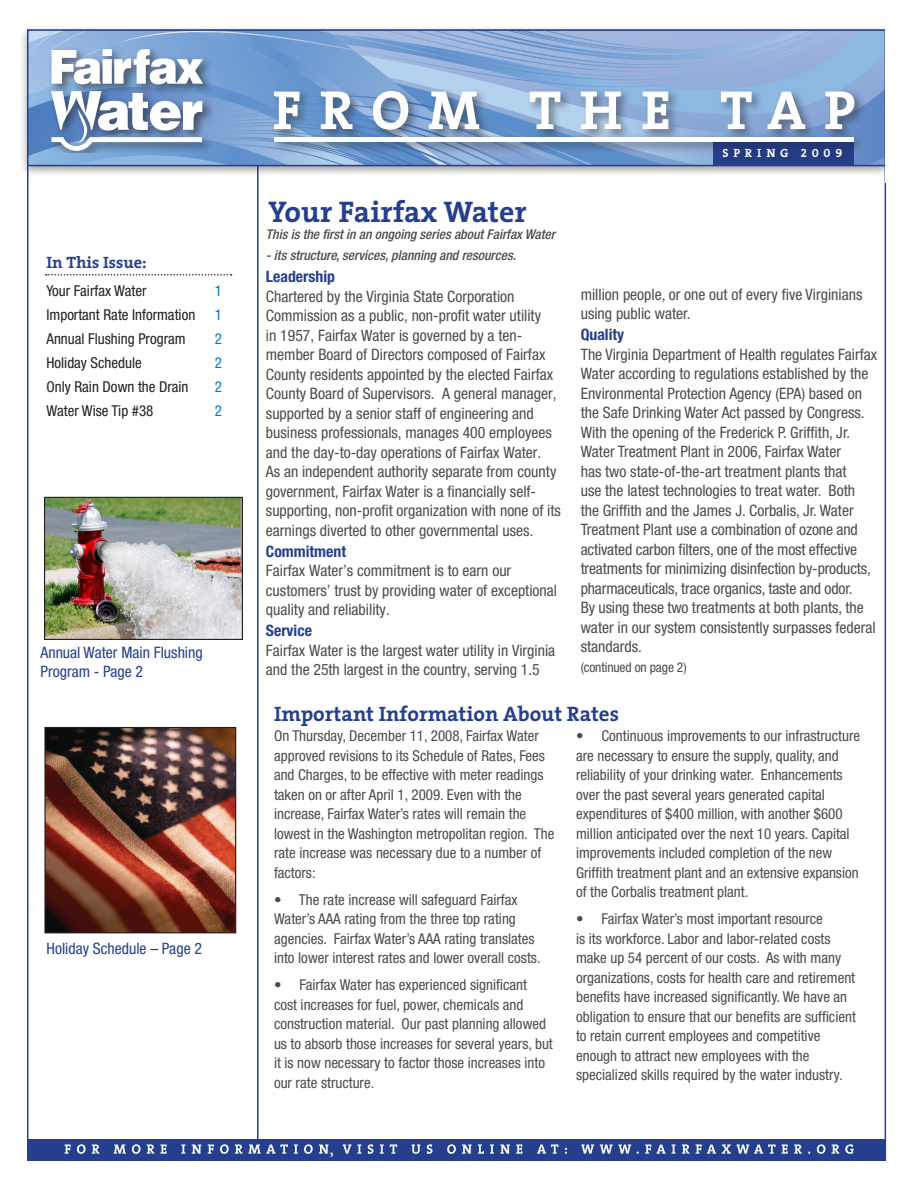
<style>
.page{position:relative;width:918px;height:1188px;background:#fff}
.page>*{position:absolute;margin:0;border:0;box-sizing:border-box;transform-origin:0 0}
.main_headline{font:700 30px "The Serif";color:#253f8e}
.secondary_headline{font:700 21px "The Serif";color:#253f8e}
.t1{font:700 16.5px "The Serif";color:#253f8e}
.t2{font:condensed 15.75px/19.5px "Helvetica Neue";color:#4d4b4d}
.t3{font:condensed 15.75px/18.9px "Helvetica Neue";color:#253f8e}
.t4{font:700 condensed 15.75px "Helvetica Neue";color:#253f8e}
.t5{font:condensed 15px/19.5px "Helvetica Neue";color:#4d4b4d}
.t6{font:condensed 15px "Helvetica Neue";color:#231f20}
.t7{font:condensed 15px "Helvetica Neue";color:#0079c2}
.t8{font:700 15px "Adobe Garamond Pro";color:#fff}
.t9{font:italic 500 condensed 13.5px "Helvetica Neue LT";color:#4d4b4d}
.t10{font:condensed 13.5px "Helvetica Neue";letter-spacing:-.01em;color:#4d4b4d}
.t11{font:12px "The Serif Bold Caps";letter-spacing:.4em;color:#fff}
</style>
<div class="page">
<hr style="left:257px;top:50px;width:2px;height:1092px;background:#253f8e">
<div style="left:19px;top:25px;width:874px;height:153px;background:#231f20;opacity:.45"></div>
<svg style="left:27px;top:25px;width:858px;height:113px"></svg>
<svg style="left:110px;top:27px;width:727px;height:2px"></svg>
<div style="left:886px;top:28px;width:30px;height:155px;background:#fff"></div>
<svg style="left:27px;top:29px;width:827px;height:136px;background:#90aed5"></svg>
<div style="left:719px;top:144px;width:134px;height:24px;background:#231f20;opacity:.5"></div>
<div style="left:28px;top:1139px;width:857px;height:21px;background:#253f8e"></div>
<svg style="left:65px;top:1144px;width:789px;height:10px"></svg>
<svg style="left:46px;top:274px;width:186px;height:2px"></svg>
<hr style="left:28px;top:165px;width:857px;height:1px;background:#253f8e">
<div style="left:270px;top:133px;width:595px;height:22px;background:#231f20;opacity:.5"></div>
<div style="left:274px;top:137px;width:579px;height:5px;background:#fff"></div>
<img style="left:46px;top:499px;width:195px;height:139px">
<div style="left:44px;top:497px;width:199px;height:143px;border:1px solid #231f20"></div>
<img style="left:46px;top:729px;width:188px;height:202px">
<div style="left:44px;top:727px;width:192px;height:206px;border:1px solid #231f20"></div>
<p class="t1" style="left:46px;top:251px;width:102px">In This Issue:</p>
<p class="t6" style="left:46px;top:282px;width:102px">Your Fairfax Water</p>
<p class="t7" style="left:215px;top:282px;width:9px">1</p>
<p class="t6" style="left:46px;top:306px;width:150px">Important Rate Information</p>
<p class="t7" style="left:215px;top:306px;width:9px">1</p>
<p class="t6" style="left:46px;top:330px;width:141px">Annual Flushing Program</p>
<p class="t7" style="left:215px;top:330px;width:9px">2</p>
<p class="t6" style="left:46px;top:354px;width:97px">Holiday Schedule</p>
<p class="t7" style="left:215px;top:354px;width:9px">2</p>
<p class="t6" style="left:46px;top:378px;width:144px">Only Rain Down the Drain</p>
<p class="t7" style="left:215px;top:378px;width:9px">2</p>
<p class="t6" style="left:46px;top:402px;width:108px">Water Wise Tip #38</p>
<p class="t7" style="left:215px;top:402px;width:9px">2</p>
<p class="t3" style="left:40px;top:643px;width:164px">Annual Water Main Flushing<br>Program - Page 2</p>
<p class="t3" style="left:47px;top:939px;width:157px">Holiday Schedule – Page 2</p>
<p class="main_headline" style="left:269px;top:193px;width:260px">Your Fairfax Water</p>
<p class="t9" style="left:266px;top:226px;width:291px">This is the first in an ongoing series about Fairfax Water</p>
<p class="t9" style="left:266px;top:247px;width:252px">- its structure, services, planning and resources.</p>
<p class="t4" style="left:266px;top:267px;width:71px">Leadership</p>
<p class="t2" style="left:266px;top:286px;width:296px">Chartered by the Virginia State Corporation Commission as a public, non-profit water utility<br>in 1957, Fairfax Water is governed by a ten&shy;member Board of Directors composed of Fairfax County residents appointed by the elected Fairfax County Board of Supervisors. A general manager, supported by a senior staff of engineering and business professionals, manages 400 employees and the day-to-day operations of Fairfax Water.<br>As an independent authority separate from county government, Fairfax Water is a financially self&shy;supporting, non-profit organization with none of its earnings diverted to other governmental uses.</p>
<p class="t4" style="left:266px;top:542px;width:82px">Commitment</p>
<p class="t2" style="left:266px;top:561px;width:293px">Fairfax Water’s commitment is to earn our customers’ trust by providing water of exceptional quality and reliability.</p>
<p class="t4" style="left:266px;top:621px;width:48px">Service</p>
<p class="t2" style="left:266px;top:640px;width:291px">Fairfax Water is the largest water utility in Virginia and the 25th largest in the country, serving 1.5</p>
<p class="t11" style="left:723px;top:143px;width:121px">Spring 2009</p>
<p class="t2" style="left:581px;top:284px;width:283px">million people, or one out of every five Virginians using public water.</p>
<p class="t4" style="left:581px;top:325px;width:45px">Quality</p>
<p class="t2" style="left:581px;top:344px;width:298px">The Virginia Department of Health regulates Fairfax Water according to regulations established by the Environmental Protection Agency (EPA) based on the Safe Drinking Water Act passed by Congress.<br>With the opening of the Frederick P. Griffith, Jr.<br>Water Treatment Plant in 2006, Fairfax Water<br>has two state-of-the-art treatment plants that<br>use the latest technologies to treat water. Both the Griffith and the James J. Corbalis, Jr. Water Treatment Plant use a combination of ozone and activated carbon filters, one of the most effective treatments for minimizing disinfection by-products, pharmaceuticals, trace organics, taste and odor.<br>By using these two treatments at both plants, the water in our system consistently surpasses federal standards.</p>
<p class="t10" style="left:581px;top:659px;width:107px">(continued on page 2)</p>
<p class="secondary_headline" style="left:274px;top:700px;width:346px">Important Information About Rates</p>
<p class="t5" style="left:274px;top:726px;width:282px">On Thursday, December 11, 2008, Fairfax Water approved revisions to its Schedule of Rates, Fees and Charges, to be effective with meter readings taken on or after April 1, 2009. Even with the increase, Fairfax Water’s rates will remain the lowest in the Washington metropolitan region. The rate increase was necessary due to a number of factors:</p>
<p class="t5" style="left:274px;top:890px;width:268px">• The rate increase will safeguard Fairfax Water’s AAA rating from the three top rating agencies. Fairfax Water’s AAA rating translates into lower interest rates and lower overall costs.</p>
<p class="t5" style="left:274px;top:975px;width:280px">• Fairfax Water has experienced significant cost increases for fuel, power, chemicals and construction material. Our past planning allowed us to absorb those increases for several years, but it is now necessary to factor those increases into our rate structure.</p>
<p class="t5" style="left:576px;top:726px;width:286px">• Continuous improvements to our infrastructure are necessary to ensure the supply, quality, and reliability of your drinking water. Enhancements over the past several years generated capital expenditures of $400 million, with another $600 million anticipated over the next 10 years. Capital improvements included completion of the new Griffith treatment plant and an extensive expansion of the Corbalis treatment plant.</p>
<p class="t5" style="left:576px;top:909px;width:281px">• Fairfax Water’s most important resource<br>is its workforce. Labor and labor-related costs make up 54 percent of our costs. As with many organizations, costs for health care and retirement benefits have increased significantly. We have an obligation to ensure that our benefits are sufficient to retain current employees and competitive enough to attract new employees with the specialized skills required by the water industry.</p>
<p class="t8" style="left:330px;top:1141px;width:5px">,</p>
</div>
